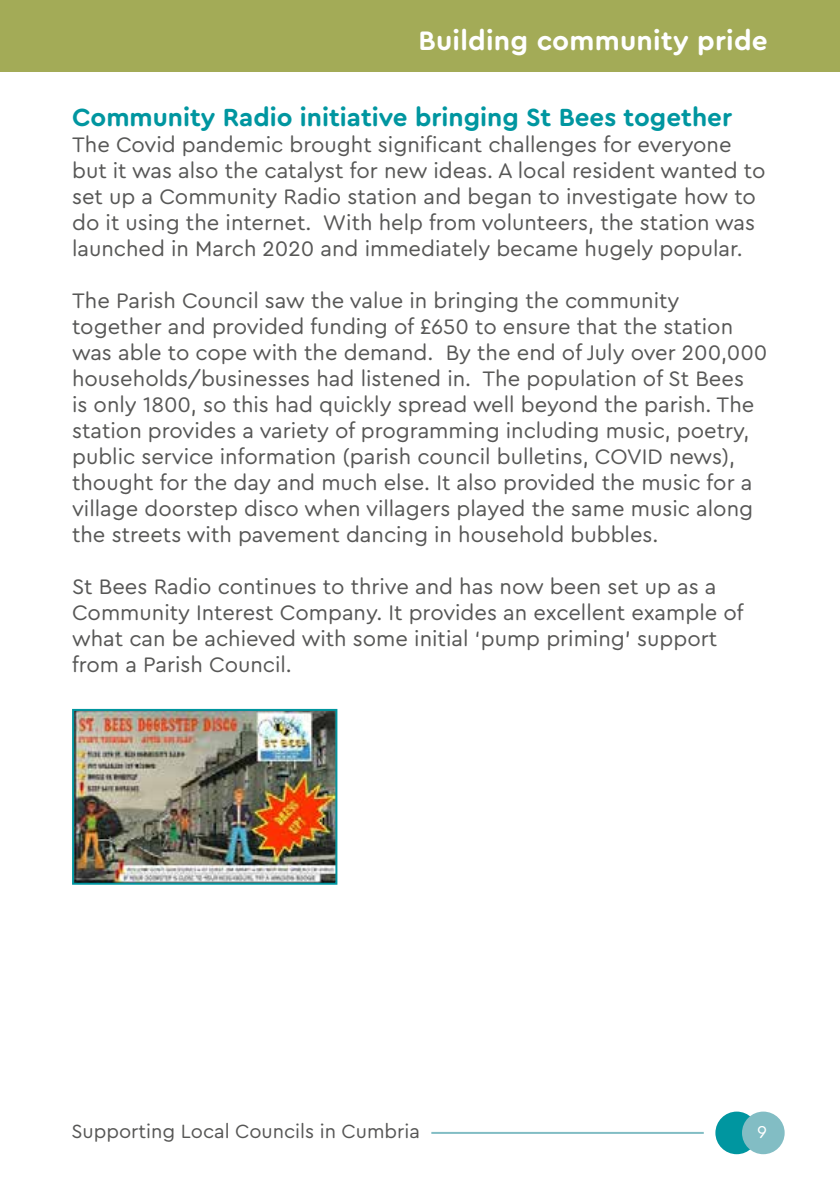
<style>
.page{position:relative;width:840px;height:1191px;background:#fff}
.page>*{position:absolute;margin:0;border:0;box-sizing:border-box;transform-origin:0 0}
.t1{font:700 28px "Cera Round Basic";letter-spacing:.01em;color:#fff}
.t2{font:700 26px "Cera Round Basic";color:#0096a0}
.t3{font:22px/26px "Cera Round Basic";color:#575756}
.t4{font:20px "Cera Round Basic";color:#575756}
.t5{font:18px "Cera Round Basic";color:#fff}
</style>
<div class="page">
<div style="left:715px;top:1111px;width:42px;height:43px;background:#0096a0;border-radius:50%"></div>
<div style="left:741px;top:1111px;width:43px;height:43px;background:#82bdc4;border-radius:50%"></div>
<hr style="left:431px;top:1131px;width:272px;height:2px;background:#82bdc4">
<div style="left:0;top:0;width:839px;height:72px;background:#a3ab57"></div>
<img style="left:75px;top:712px;width:259px;height:169px">
<div style="left:72px;top:709px;width:265px;height:175px;border:2px solid #0096a0"></div>
<p class="t1" style="left:418px;top:23px;width:351px">Building community pride</p>
<p class="t2" style="left:72px;top:101px;width:661px">Community Radio initiative bringing St Bees together</p>
<p class="t3" style="left:72px;top:131px;width:694px">The Covid pandemic brought significant challenges for everyone but it was also the catalyst for new ideas. A local resident wanted to set up a Community Radio station and began to investigate how to do it using the internet. With help from volunteers, the station was launched in March 2020 and immediately became hugely popular.</p>
<p class="t3" style="left:72px;top:287px;width:696px">The Parish Council saw the value in bringing the community together and provided funding of £650 to ensure that the station was able to cope with the demand. By the end of July over 200,000 households/businesses had listened in. The population of St Bees<br>is only 1800, so this had quickly spread well beyond the parish. The station provides a variety of programming including music, poetry, public service information (parish council bulletins, COVID news), thought for the day and much else. It also provided the music for a village doorstep disco when villagers played the same music along the streets with pavement dancing in household bubbles.</p>
<p class="t3" style="left:72px;top:573px;width:672px">St Bees Radio continues to thrive and has now been set up as a Community Interest Company. It provides an excellent example of what can be achieved with some initial ‘pump priming’ support from a Parish Council.</p>
<p class="t4" style="left:71px;top:1119px;width:350px">Supporting Local Councils in Cumbria</p>
<p class="t5" style="left:756px;top:1121px;width:11px">9</p>
</div>
